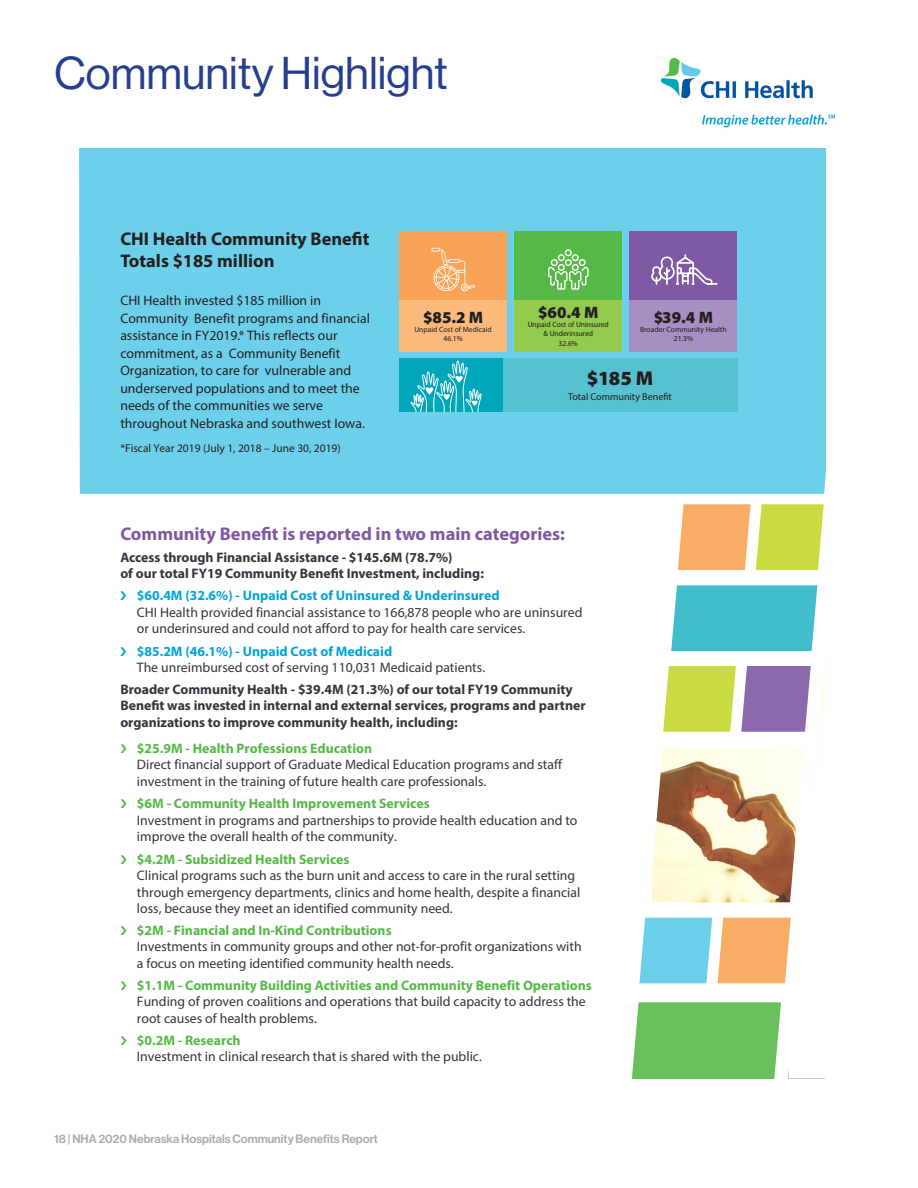
<style>
.page{position:relative;width:918px;height:1188px;background:#fff}
.page>*{position:absolute;margin:0;border:0;box-sizing:border-box;transform-origin:0 0}
.t1{font:45px "N Haas Grotesk DS Pro 55 Rg";color:#253f8e}
.t2{font:900 20.1px "Myriad Pro";color:#231f20}
.t3{font:700 18.3px "Myriad Pro";color:#7f58a4}
.t4{font:700 18.3px/22px "Myriad Pro";color:#231f20}
.t5{font:900 16.5px "Myriad Pro";color:#231f20}
.t6{font:13.8px/16.5px "Myriad Pro";color:#323640}
.t7{font:700 13.8px/16.5px "Myriad Pro";color:#323640}
.t8{font:13.8px/17.5px "Myriad Pro";color:#231f20}
.t9{font:12px "N Haas Grotesk DS Pro 65 Md";color:#acacac}
.t10{font:11.55px "Myriad Pro";color:#231f20}
.t11{font:10.05px "Myriad Pro";color:#231f20}
.t12{font:7.65px/9.1px "Myriad Pro";color:#231f20;text-align:center}
.s1{font-weight:700;color:#00a5da}
.s2{font-weight:700;color:#56b947}
</style>
<div class="page">
<div style="left:79px;top:148px;width:746px;height:346px;background:#6dd0eb"></div>
<div style="left:630px;top:231px;width:107px;height:121px;background:#7f58a4"></div>
<div style="left:630px;top:300px;width:107px;height:52px;background:#a78ec3"></div>
<svg style="left:651px;top:254px;width:67px;height:31px"></svg>
<div style="left:514px;top:231px;width:108px;height:121px;background:#56b947"></div>
<div style="left:399px;top:231px;width:108px;height:121px;background:#f8a355"></div>
<div style="left:399px;top:300px;width:108px;height:52px;background:#fbb97b"></div>
<div style="left:514px;top:300px;width:108px;height:52px;background:#94ca4e"></div>
<svg style="left:431px;top:248px;width:44px;height:43px"></svg>
<svg style="left:548px;top:249px;width:41px;height:41px"></svg>
<div style="left:399px;top:358px;width:338px;height:54px;background:#00a6b9"></div>
<svg style="left:410px;top:361px;width:72px;height:51px"></svg>
<div style="left:503px;top:358px;width:234px;height:54px;background:#56c2d0"></div>
<div style="left:671px;top:585px;width:146px;height:66px;background:#40bcca"></div>
<svg style="left:678px;top:504px;width:146px;height:66px;background:#e5c969"></svg>
<img style="left:660px;top:57px;width:176px;height:71px">
<svg style="left:632px;top:666px;width:193px;height:412px"></svg>
<p class="t1" style="left:54px;top:48px;width:396px">Community Highlight</p>
<p class="t4" style="left:120px;top:227px;width:251px">CHI Health Community Benefit<br>Totals $185 million</p>
<p class="t8" style="left:120px;top:291px;width:251px">CHI Health invested $185 million in Community Benefit programs and financial assistance in FY2019.* This reflects our commitment, as a Community Benefit Organization, to care for vulnerable and underserved populations and to meet the needs of the communities we serve throughout Nebraska and southwest Iowa.</p>
<p class="t10" style="left:120px;top:441px;width:222px">*Fiscal Year 2019 (July 1, 2018 – June 30, 2019)</p>
<p class="t5" style="left:423px;top:308px;width:62px">$85.2 M</p>
<p class="t12" style="left:414px;top:325px;width:79px">Unpaid Cost of Medicaid<br>46.1%</p>
<p class="t5" style="left:538px;top:303px;width:62px">$60.4 M</p>
<p class="t12" style="left:528px;top:320px;width:83px">Unpaid Cost of Uninsured &amp; Underinsured<br>32.6%</p>
<p class="t2" style="left:587px;top:367px;width:68px">$185 M</p>
<p class="t11" style="left:568px;top:391px;width:105px">Total Community Benefit</p>
<p class="t5" style="left:654px;top:308px;width:61px">$39.4 M</p>
<p class="t12" style="left:640px;top:325px;width:88px">Broader Community Health<br>21.3%</p>
<p class="t3" style="left:120px;top:521px;width:446px">Community Benefit is reported in two main categories:</p>
<p class="t7" style="left:120px;top:549px;width:365px">Access through Financial Assistance - $145.6M (78.7%)<br>of our total FY19 Community Benefit Investment, including:</p>
<p class="t6" style="left:137px;top:587px;width:447px"><span class="s1">$60.4M (32.6%) - Unpaid Cost of Uninsured &amp; Underinsured<br></span>CHI Health provided financial assistance to 166,878 people who are uninsured or underinsured and could not afford to pay for health care services.</p>
<p class="t6" style="left:137px;top:643px;width:350px"><span class="s1">$85.2M (46.1%) - Unpaid Cost of Medicaid<br></span>The unreimbursed cost of serving 110,031 Medicaid patients.</p>
<p class="t7" style="left:120px;top:680px;width:467px">Broader Community Health - $39.4M (21.3%) of our total FY19 Community<br>Benefit was invested in internal and external services, programs and partner organizations to improve community health, including:</p>
<p class="t6" style="left:137px;top:740px;width:427px"><span class="s2">$25.9M - Health Professions Education<br></span>Direct financial support of Graduate Medical Education programs and staff investment in the training of future health care professionals.</p>
<p class="t6" style="left:137px;top:795px;width:442px"><span class="s2">$6M - Community Health Improvement Services<br></span>Investment in programs and partnerships to provide health education and to improve the overall health of the community.</p>
<p class="t6" style="left:137px;top:850px;width:445px"><span class="s2">$4.2M - Subsidized Health Services<br></span>Clinical programs such as the burn unit and access to care in the rural setting through emergency departments, clinics and home health, despite a financial loss, because they meet an identified community need.</p>
<p class="t6" style="left:137px;top:922px;width:446px"><span class="s2">$2M - Financial and In-Kind Contributions<br></span>Investments in community groups and other not-for-profit organizations with a focus on meeting identified community health needs.</p>
<p class="t6" style="left:137px;top:977px;width:456px"><span class="s2">$1.1M - Community Building Activities and Community Benefit Operations<br></span>Funding of proven coalitions and operations that build capacity to address the root causes of health problems.</p>
<p class="t6" style="left:137px;top:1032px;width:346px"><span class="s2">$0.2M - Research<br></span>Investment in clinical research that is shared with the public.</p>
<p class="t9" style="left:54px;top:1132px;width:325px">18 | NHA 2020 Nebraska Hospitals Community Benefits Report</p>
</div>
